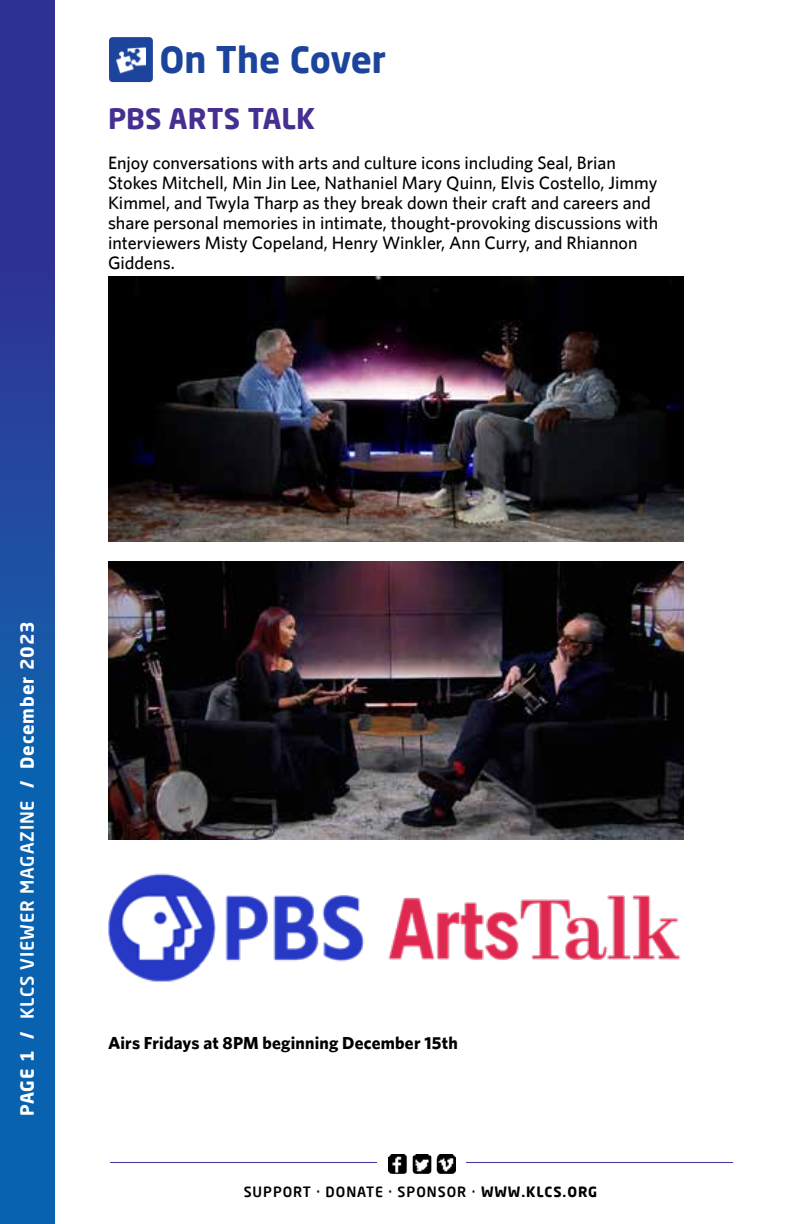
<style>
.page{position:relative;width:792px;height:1224px;background:#fff}
.page>*{position:absolute;margin:0;border:0;box-sizing:border-box;transform-origin:0 0}
.t1{font:700 36px "Neo Sans Pro";color:#1c449c}
.t2{font:700 28px "Neo Sans Pro";letter-spacing:.005em;color:#472f92}
.t3{font:500 18px/20px "Whitney";color:#000101}
.t4{font:700 18px "Neo Sans Pro";letter-spacing:.05em;color:#fff}
.t5{font:700 17.6px "Whitney";letter-spacing:.01em;color:#000101}
.t6{font:500 14px "Neo Sans Pro";letter-spacing:.07em;color:#000101}
.s1{font-weight:500}
.s2{font-weight:700}
</style>
<div class="page">
<div style="left:109px;top:37px;width:44px;height:45px;background:#1c449c;border-radius:4px"></div>
<svg style="left:145px;top:47px;width:1px;height:19px"></svg>
<img style="left:116px;top:47px;width:29px;height:27px">
<div style="left:0;top:0;width:55px;height:1224px;background:linear-gradient(to bottom,#352d8f,#0070b7)"></div>
<hr style="left:466px;top:1162px;width:267px;height:1px;background:#472f92">
<hr style="left:110px;top:1162px;width:267px;height:1px;background:#472f92">
<img style="left:388px;top:1154px;width:68px;height:20px">
<img style="left:108px;top:873px;width:573px;height:109px">
<img style="left:108px;top:276px;width:576px;height:265px">
<img style="left:108px;top:562px;width:576px;height:278px">
<h1 class="t1" style="left:159px;top:36px;width:228px">On The Cover</h1>
<h2 class="t2" style="left:108px;top:101px;width:209px">PBS ARTS TALK</h2>
<p class="t3" style="left:108px;top:153px;width:552px">Enjoy conversations with arts and culture icons including Seal, Brian Stokes Mitchell, Min Jin Lee, Nathaniel Mary Quinn, Elvis Costello, Jimmy Kimmel, and Twyla Tharp as they break down their craft and careers and share personal memories in intimate, thought-provoking discussions with interviewers Misty Copeland, Henry Winkler, Ann Curry, and Rhiannon Giddens.</p>
<p class="t4" style="left:16px;top:1116px;width:496px;rotate:-90deg">PAGE 1 / <span class="s1">KLCS VIEWER MAGAZINE</span> / December 2023</p>
<p class="t5" style="left:108px;top:1033px;width:351px">Airs Fridays at 8PM beginning December 15th</p>
<p class="t6" style="left:244px;top:1183px;width:355px">SUPPORT · DONATE · SPONSOR · <span class="s2">WWW.KLCS.ORG</span></p>
</div>
